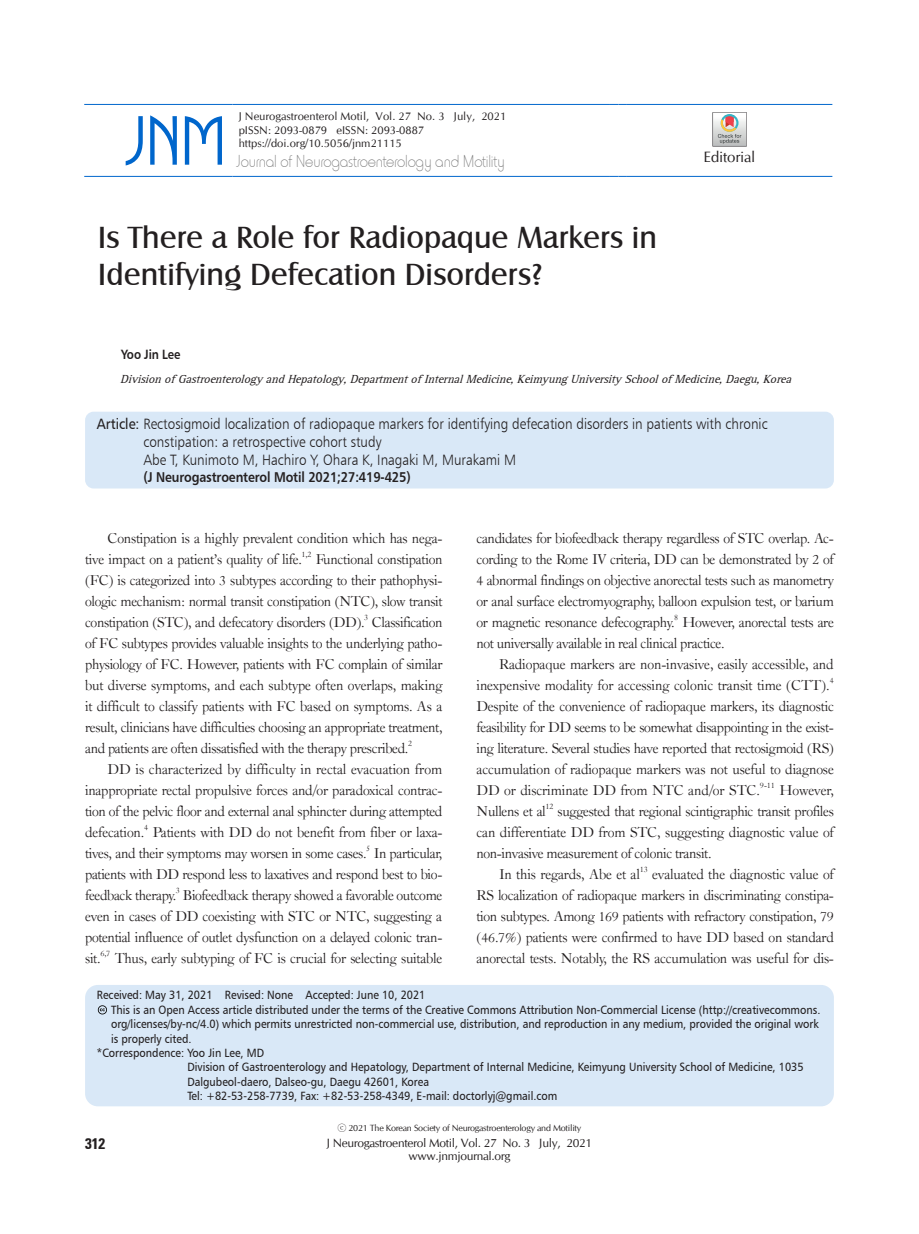
<style>
.page{position:relative;width:919px;height:1234px;background:#fff}
.page>*{position:absolute;margin:0;border:0;box-sizing:border-box;transform-origin:0 0}
.t1{font:500 64.5px "Busorama IT Cby BT";color:#06c}
.t2{font:31.5px/37.8px "Castle T";color:#231f20}
.t3{font:18px "Horatio D Ligh";letter-spacing:-.015em;color:#787878;scale:.9 1}
.t4{font:15.3px/21px "Caslon Old Face BT";letter-spacing:-.025em;color:#231f20;text-align:justify}
.t5{font:15.3px "Univeconbol";color:#231f20}
.t6{font:15px/18px "Humanist 777 BT Light B";color:#231f20;scale:.9 1}
.t7{font:15px "CG Omega";letter-spacing:-.01em;color:#231f20}
.t8{font:14.25px "Humanist 777 BT Bold B";letter-spacing:-.01em;color:#231f20;scale:.87 1}
.t9{font:13.5px "Humanist 777 BT Bold B";letter-spacing:-.01em;color:#231f20;scale:.85 1}
.t10{font:12px "Humanist 777 BT Roman B";color:#231f20;scale:.9 1}
.t11{font:italic 12px "Rotisser";color:#231f20}
.t12{font:12px/13.5px "CG Omega";letter-spacing:-.025em;color:#231f20;text-align:center}
.t13{font:11.25px/13.5px "CG Omega";color:#231f20}
.t14{font:9px "CG Omega";letter-spacing:-.025em;color:#231f20}
.t15{font:8.85px "Caslon Old Face BT";color:#231f20}
.s1{font-family:"Humanist 777 BT Roman B"}
.s2{font-family:"Batang Che"}
</style>
<div class="page">
<hr style="left:84px;top:104px;width:148px;height:1px;background:#06c">
<hr style="left:84px;top:176px;width:148px;height:1px;background:#06c">
<hr style="left:232px;top:104px;width:378px;height:1px;background:#06c">
<svg style="left:610px;top:104px;width:17px;height:1px"></svg>
<hr style="left:627px;top:104px;width:205px;height:1px;background:#06c">
<hr style="left:627px;top:176px;width:205px;height:1px;background:#06c">
<svg style="left:610px;top:176px;width:17px;height:1px"></svg>
<hr style="left:232px;top:176px;width:378px;height:1px;background:#06c">
<svg style="left:712px;top:112px;width:34px;height:34px"></svg>
<div style="left:85px;top:984px;width:748px;height:122px;background:#d9e8f7;border-radius:13px"></div>
<svg style="left:97px;top:1005px;width:10px;height:10px"></svg>
<div style="left:85px;top:411px;width:748px;height:77px;background:#d9e8f7;border-radius:9px"></div>
<h1 class="t1" style="left:125px;top:102px;width:102px">JNM</h1>
<p class="t13" style="left:239px;top:110px;width:269px">J Neurogastroenterol Motil, Vol. 27 No. 3 July, 2021 pISSN: 2093-0879 eISSN: 2093-0887 https://doi.org/10.5056/jnm21115</p>
<p class="t3" style="left:236px;top:151px;width:299px">Journal of Neurogastroenterology and Motility</p>
<h2 class="t2" style="left:98px;top:218px;width:560px">Is There a Role for Radiopaque Markers in<br>Identifying Defecation Disorders?</h2>
<p class="t7" style="left:703px;top:148px;width:53px">Editorial</p>
<p class="t9" style="left:121px;top:346px;width:71px">Yoo Jin Lee</p>
<p class="t11" style="left:120px;top:372px;width:676px">Divisionof GastroenterologyandHepatology,Departmentof InternalMedicine,KeimyungUniversitySchoolof Medicine,Daegu,Korea</p>
<p class="t6" style="left:143px;top:414px;width:695px;text-indent:-46px"><span class="s1">Article:</span> Rectosigmoid localization of radiopaque markers for identifying defecation disorders in patients with chronic constipation: a retrospective cohort study<br>Abe T, Kunimoto M, Hachiro Y, Ohara K, Inagaki M, Murakami M</p>
<p class="t8" style="left:143px;top:468px;width:309px">(J Neurogastroenterol Motil 2021;27:419-425)</p>
<p class="t4" style="left:85px;top:527px;width:359px;text-indent:22px">Constipation is a highly prevalent condition which has nega&shy;tive impact on a patient’s quality of life.</p>
<p class="t15" style="left:301px;top:548px;width:11px">1,2</p>
<p class="t4" style="left:85px;top:548px;width:359px;text-indent:231px">Functional constipation (FC) is categorized into 3 subtypes according to their pathophysi&shy;ologic mechanism: normal transit constipation (NTC), slow transit constipation (STC), and defecatory disorders (DD).</p>
<p class="t15" style="left:364px;top:611px;width:6px">3</p>
<p class="t4" style="left:85px;top:611px;width:359px;text-indent:287px">Classification of FC subtypes provides valuable insights to the underlying patho&shy;physiology of FC. However, patients with FC complain of similar but diverse symptoms, and each subtype often overlaps, making it difficult to classify patients with FC based on symptoms. As a result, clinicians have difficulties choosing an appropriate treatment, and patients are often dissatisfied with the therapy prescribed.</p>
<p class="t15" style="left:408px;top:737px;width:6px">2</p>
<p class="t4" style="left:85px;top:758px;width:359px;text-indent:23px">DD is characterized by difficulty in rectal evacuation from inappropriate rectal propulsive forces and/or paradoxical contrac&shy;tion of the pelvic floor and external anal sphincter during attempted defecation.</p>
<p class="t15" style="left:144px;top:821px;width:6px">4</p>
<p class="t4" style="left:85px;top:821px;width:359px;text-indent:68px">Patients with DD do not benefit from fiber or laxa&shy;tives, and their symptoms may worsen in some cases.</p>
<p class="t15" style="left:366px;top:842px;width:6px">5</p>
<p class="t4" style="left:85px;top:842px;width:359px;text-indent:288px">In particular, patients with DD respond less to laxatives and respond best to bio&shy;feedback therapy. Biofeedback therapy showed a favorable outcome</p>
<p class="t15" style="left:176px;top:884px;width:6px">3</p>
<p class="t4" style="left:85px;top:905px;width:359px">even in cases of DD coexisting with STC or NTC, suggesting a potential influence of outlet dysfunction on a delayed colonic tran&shy;sit.</p>
<p class="t15" style="left:100px;top:947px;width:11px">6,7</p>
<p class="t4" style="left:115px;top:947px;width:329px">Thus, early subtyping of FC is crucial for selecting suitable</p>
<p class="t4" style="left:476px;top:527px;width:359px">candidates for biofeedback therapy regardless of STC overlap. Ac&shy;cording to the Rome IV criteria, DD can be demonstrated by 2 of 4 abnormal findings on objective anorectal tests such as manometry or anal surface electromyography, balloon expulsion test, or barium or magnetic resonance defecography.</p>
<p class="t15" style="left:674px;top:611px;width:6px">8</p>
<p class="t4" style="left:476px;top:611px;width:359px;text-indent:206px">However, anorectal tests are not universally available in real clinical practice.</p>
<p class="t4" style="left:476px;top:653px;width:358px;text-align:right">Radiopaque markers are non-invasive, easily accessible, and inexpensive modality for accessing colonic transit time (CTT).</p>
<p class="t15" style="left:829px;top:674px;width:6px">4</p>
<p class="t4" style="left:476px;top:695px;width:359px">Despite of the convenience of radiopaque markers, its diagnostic feasibility for DD seems to be somewhat disappointing in the exist&shy;ing literature. Several studies have reported that rectosigmoid (RS) accumulation of radiopaque markers was not useful to diagnose DD or discriminate DD from NTC and/or STC.</p>
<p class="t15" style="left:759px;top:779px;width:17px">9-11</p>
<p class="t4" style="left:779px;top:779px;width:56px">However,</p>
<p class="t4" style="left:476px;top:800px;width:71px">Nullens et al</p>
<p class="t15" style="left:545px;top:800px;width:10px">12</p>
<p class="t4" style="left:557px;top:800px;width:278px">suggested that regional scintigraphic transit profiles</p>
<p class="t4" style="left:476px;top:821px;width:359px">can differentiate DD from STC, suggesting diagnostic value of</p>
<p class="t4" style="left:476px;top:842px;width:236px">non-invasive measurement of colonic transit.</p>
<p class="t4" style="left:499px;top:863px;width:142px">In this regards, Abe et al</p>
<p class="t15" style="left:639px;top:863px;width:10px">13</p>
<p class="t4" style="left:476px;top:863px;width:359px;text-indent:176px">evaluated the diagnostic value of RS localization of radiopaque markers in discriminating constipa&shy;tion subtypes. Among 169 patients with refractory constipation, 79 (46.7%) patients were confirmed to have DD based on standard anorectal tests. Notably, the RS accumulation was useful for dis-</p>
<p class="t10" style="left:97px;top:987px;width:366px">Received: May 31, 2021 Revised: None Accepted: June 10, 2021</p>
<p class="t10" style="left:111px;top:1001px;width:789px">This is an Open Access article distributed under the terms of the Creative Commons Attribution Non-Commercial License (http://creativecommons.</p>
<p class="t10" style="left:111px;top:1016px;width:788px">org/licenses/by-nc/4.0) which permits unrestricted non-commercial use, distribution, and reproduction in any medium, provided the original work</p>
<p class="t10" style="left:111px;top:1030px;width:91px">is properly cited.</p>
<p class="t10" style="left:97px;top:1045px;width:187px">*Correspondence: Yoo Jin Lee, MD</p>
<p class="t10" style="left:187px;top:1059px;width:686px">Division of Gastroenterology and Hepatology, Department of Internal Medicine, Keimyung University School of Medicine, 1035</p>
<p class="t10" style="left:187px;top:1073px;width:270px">Dalgubeol-daero, Dalseo-gu, Daegu 42601, Korea</p>
<p class="t10" style="left:187px;top:1088px;width:412px">Tel: +82-53-258-7739, Fax: +82-53-258-4349, E-mail: doctorlyj@gmail.com</p>
<p class="t5" style="left:85px;top:1134px;width:21px">312</p>
<p class="t14" style="left:337px;top:1121px;width:245px"><span class="s2">ⓒ</span> 2021 The Korean Society of Neurogastroenterology and Motility</p>
<p class="t12" style="left:327px;top:1135px;width:267px">J Neurogastroenterol Motil, Vol. 27 No. 3 July, 2021 www.jnmjournal.org</p>
</div>
